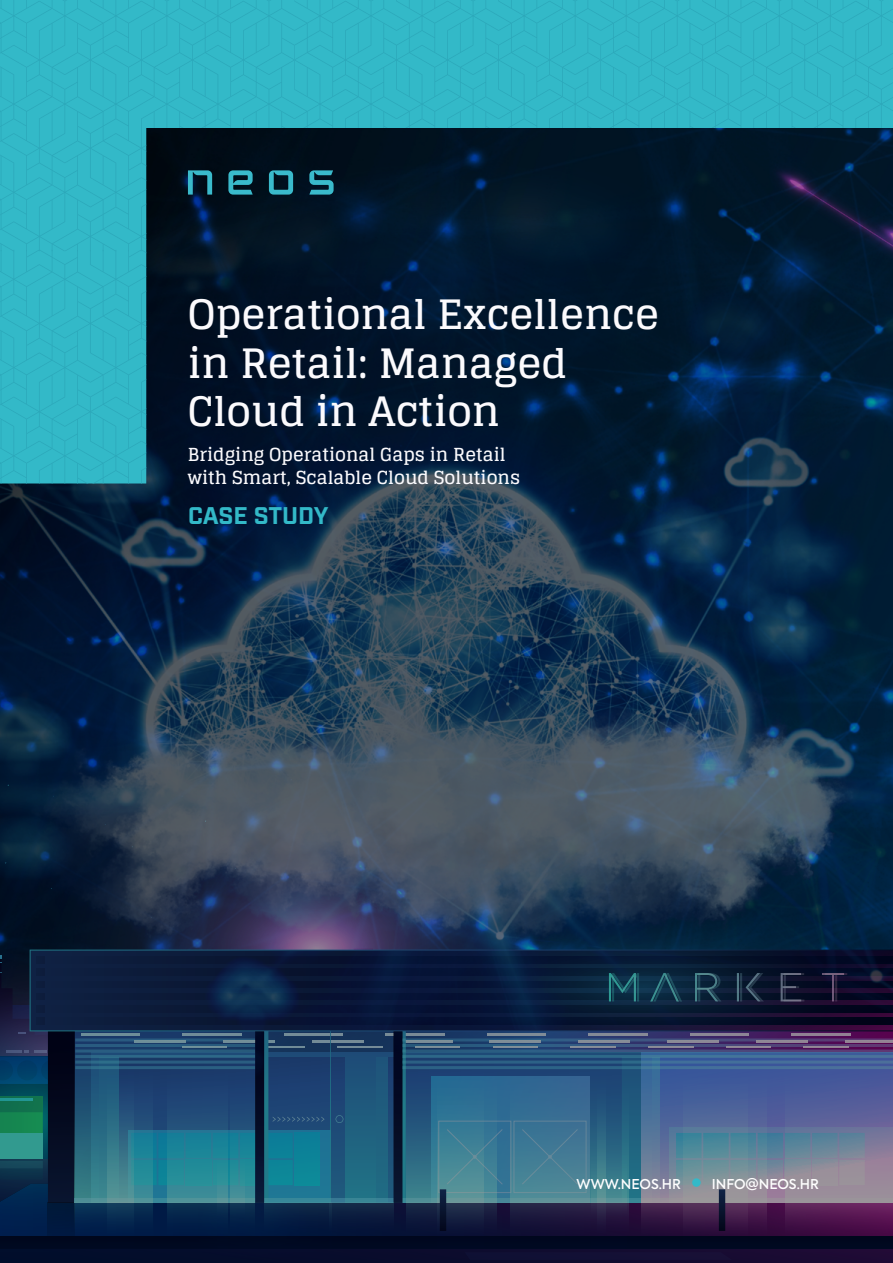
<style>
.page{position:relative;width:893px;height:1263px;background:#fff}
.page>*{position:absolute;margin:0;border:0;box-sizing:border-box;transform-origin:0 0}
.t1{font:700 40.5px/48.6px "Glegoo";color:#fbfafd}
.t2{font:700 24px "Industry";letter-spacing:-.01em;color:#33b9c8}
.t3{font:700 18px/22.5px "Glegoo";color:#fbfafd}
.t4{font:500 13.5px "Axiforma";color:#fff}
</style>
<div class="page">
<img style="left:0;top:483px;width:893px;height:780px">
<svg style="left:0;top:251px;width:294px;height:232px;background:#196375"></svg>
<svg style="left:294px;top:251px;width:307px;height:232px;background:#01162e"></svg>
<svg style="left:600px;top:251px;width:1px;height:14px"></svg>
<svg style="left:601px;top:251px;width:292px;height:232px;background:#021d36"></svg>
<svg style="left:0;top:0;width:294px;height:251px;background:#2791a0"></svg>
<svg style="left:294px;top:0;width:307px;height:251px;background:#1a6879"></svg>
<svg style="left:601px;top:0;width:292px;height:251px;background:#1b687a"></svg>
<svg style="left:188px;top:170px;width:24px;height:25px"></svg>
<svg style="left:269px;top:170px;width:24px;height:25px"></svg>
<svg style="left:228px;top:170px;width:25px;height:25px"></svg>
<svg style="left:309px;top:170px;width:25px;height:25px"></svg>
<div style="left:692px;top:1178px;width:9px;height:9px;background:#33b9c8;border-radius:50%"></div>
<h1 class="t1" style="left:188px;top:291px;width:473px">Operational Excellence in Retail: Managed<br>Cloud in Action</h1>
<p class="t3" style="left:188px;top:443px;width:334px">Bridging Operational Gaps in Retail with Smart, Scalable Cloud Solutions</p>
<h2 class="t2" style="left:188px;top:502px;width:142px">CASE STUDY</h2>
<p class="t4" style="left:577px;top:1175px;width:106px">WWW.NEOS.HR</p>
<p class="t4" style="left:712px;top:1175px;width:109px">INFO@NEOS.HR</p>
</div>
